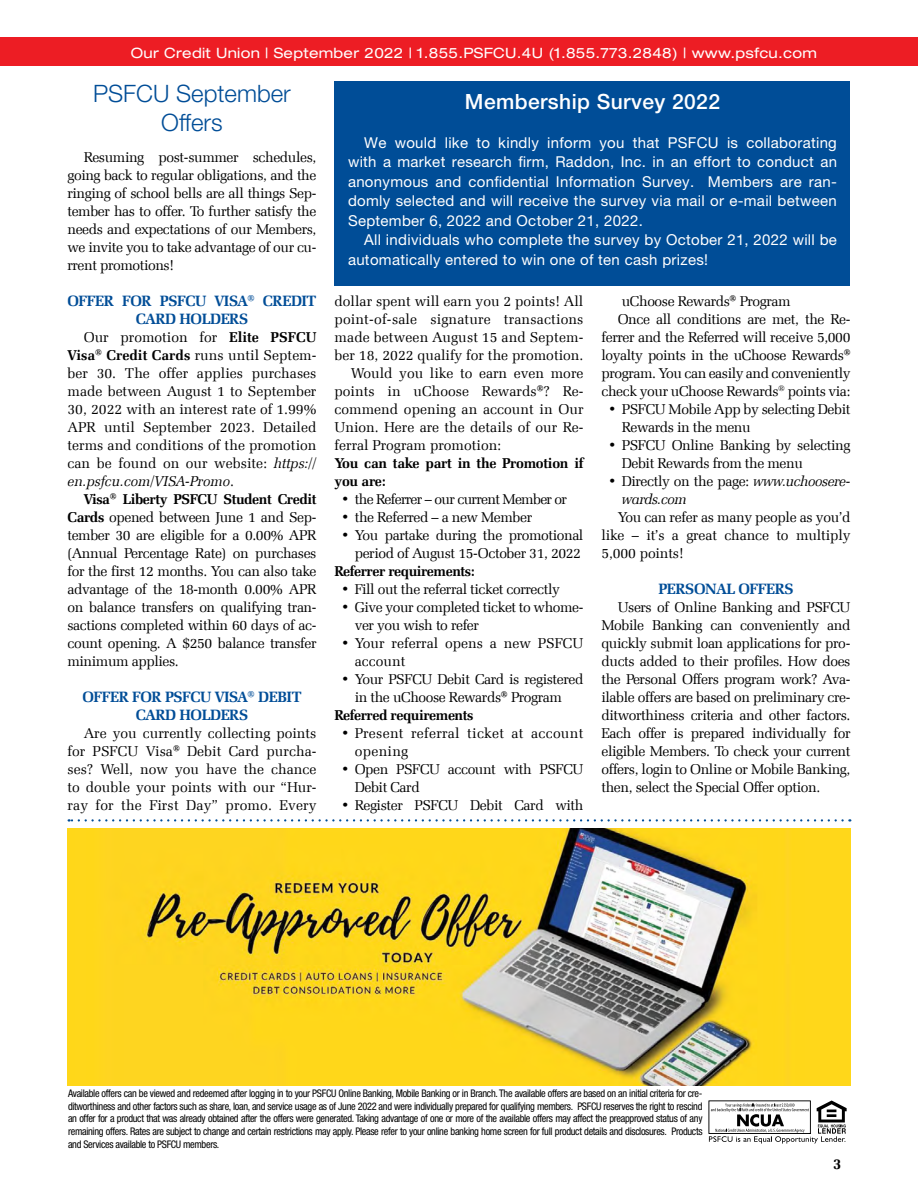
<style>
.page{position:relative;width:918px;height:1188px;background:#fff}
.page>*{position:absolute;margin:0;border:0;box-sizing:border-box;transform-origin:0 0}
.t1{font:300 24px/28.8px "Helvetica Neue LT Pro";color:#004d97;text-align:center}
.t2{font:500 21px "Helvetica Neue LT Pro";letter-spacing:.02em;color:#fff}
.t3{font:15px/19.5px "Helvetica Neue LT Pro";letter-spacing:.02em;color:#fff;text-align:justify}
.t4{font:15px/18px "Zapf Ellipt EU Bold";letter-spacing:-.03em;color:#004d97;text-align:center}
.t5{font:15px "Zapf Ellipt EU Bold";color:#000}
.t6{font:14.25px/18px "Zapf Ellipt EU Normal";letter-spacing:-.03em;color:#000;text-align:justify}
.t7{font:14.25px/18px "Zapf Ellipt EU Normal";color:#000}
.t8{font:14.25px/18px "Zapf Ellipt EU Bold";letter-spacing:-.03em;color:#000}
.t9{font:expanded 14.25px "Helvetica Neue LT Pro";letter-spacing:.02em;color:#fff}
.t10{font:14.25px "Zapf Ellipt EU Normal";letter-spacing:.01em;color:#000}
.t11{font:14.25px/18px "Zapf Ellipt EU Normal";letter-spacing:.02em;color:#000}
.t12{font:14.25px "Zapf Ellipt EU Normal";letter-spacing:-.05em;color:#000}
.t13{font:14.25px "Zapf Ellipt EU Italic";color:#000}
.t14{font:14.25px "Zapf Ellipt EU Italic";letter-spacing:-.03em;color:#000}
.t15{font:condensed 10.5px/12.6px "Helvetica Neue LT Pro";letter-spacing:-.03em;color:#000;text-align:justify}
.s1{font-family:"Zapf Ellipt EU Bold"}
.s2{font-family:"Zapf Ellipt EU Italic"}
.s3{font-family:"Zapf Ellipt EU Normal"}
</style>
<div class="page">
<div style="left:0;top:37px;width:918px;height:29px;background:#ed1d24"></div>
<img style="left:68px;top:828px;width:782px;height:257px">
<svg style="left:708px;top:1100px;width:139px;height:44px"></svg>
<div style="left:334px;top:81px;width:516px;height:205px;background:#004d97"></div>
<svg style="left:69px;top:819px;width:774px;height:3px"></svg>
<p class="t9" style="left:131px;top:44px;width:688px">Our Credit Union | September 2022 | 1.855.PSFCU.4U (1.855.773.2848) | www.psfcu.com</p>
<h1 class="t1" style="left:93px;top:79px;width:199px">PSFCU September<br>Offers</h1>
<p class="t6" style="left:67px;top:148px;width:251px;text-indent:16px">Resuming post-summer schedules, going back to regular obligations, and the ringing of school bells are all things Sep&shy;tember has to offer. To further satisfy the needs and expectations of our Members, we invite you to take advantage of our cu&shy;rrent promotions!</p>
<p class="t4" style="left:68px;top:292px;width:250px">OFFER FOR PSFCU VISA<sup>®</sup> CREDIT<br>CARD HOLDERS</p>
<p class="t6" style="left:67px;top:328px;width:251px;text-indent:16px">Our promotion for <span class="s1">Elite PSFCU Visa</span><sup>®</sup> <span class="s1">Credit Cards</span> runs until Septem&shy;ber 30. The offer applies purchases made between August 1 to September 30, 2022 with an interest rate of 1.99% APR until September 2023. Detailed terms and conditions of the promotion can be found on our website: <span class="s2">https://</span></p>
<p class="t13" style="left:68px;top:473px;width:168px">en.psfcu.com/VISA-Promo<span class="s3">.</span></p>
<p class="t8" style="left:84px;top:491px;width:234px">Visa<sup>®</sup> Liberty PSFCU Student Credit</p>
<p class="t6" style="left:68px;top:508px;width:251px"><span class="s1">Cards</span> opened between June 1 and Sep&shy;tember 30 are eligible for a 0.00% APR (Annual Percentage Rate) on purchases for the first 12 months. You can also take advantage of the 18-month 0.00% APR on balance transfers on qualifying tran&shy;sactions completed within 60 days of ac&shy;count opening. A $250 balance transfer minimum applies.</p>
<p class="t4" style="left:82px;top:688px;width:221px">OFFER FOR PSFCU VISA<sup>®</sup> DEBIT<br>CARD HOLDERS</p>
<p class="t6" style="left:67px;top:724px;width:251px;text-indent:16px">Are you currently collecting points for PSFCU Visa<sup>®</sup> Debit Card purcha&shy;ses? Well, now you have the chance to double your points with our “Hur&shy;ray for the First Day” promo. Every</p>
<h2 class="t2" style="left:465px;top:90px;width:257px">Membership Survey 2022</h2>
<p class="t3" style="left:348px;top:133px;width:491px;text-indent:16px">We would like to kindly inform you that PSFCU is collaborating with a market research firm, Raddon, Inc. in an effort to conduct an anonymous and confidential Information Survey. Members are ran&shy;domly selected and will receive the survey via mail or e-mail between September 6, 2022 and October 21, 2022.</p>
<p class="t3" style="left:348px;top:230px;width:491px;text-indent:16px">All individuals who complete the survey by October 21, 2022 will be automatically entered to win one of ten cash prizes!</p>
<p class="t7" style="left:335px;top:292px;width:250px">dollar spent will earn you 2 points! All</p>
<p class="t10" style="left:335px;top:311px;width:251px">point-of-sale signature transactions</p>
<p class="t10" style="left:335px;top:329px;width:250px">made between August 15 and Septem-</p>
<p class="t7" style="left:335px;top:346px;width:250px">ber 18, 2022 qualify for the promotion.</p>
<p class="t7" style="left:351px;top:364px;width:234px">Would you like to earn even more</p>
<p class="t7" style="left:335px;top:382px;width:250px">points in uChoose Rewards<sup>®</sup>? Re-</p>
<p class="t7" style="left:334px;top:400px;width:251px">commend opening an account in Our</p>
<p class="t7" style="left:334px;top:418px;width:250px">Union. Here are the details of our Re-</p>
<p class="t7" style="left:334px;top:436px;width:168px">ferral Program promotion:</p>
<p class="t8" style="left:334px;top:455px;width:250px">You can take part in the Promotion if you are:</p>
<p class="t12" style="left:341px;top:491px;width:227px">• the Referrer – our current Member or</p>
<p class="t6" style="left:341px;top:508px;width:192px">• the Referred – a new Member</p>
<p class="t6" style="left:341px;top:526px;width:244px;text-align:right">• You partake during the promotional period of August 15-October 31, 2022</p>
<p class="t8" style="left:334px;top:563px;width:142px">Referrer requirements:</p>
<p class="t6" style="left:341px;top:580px;width:220px">• Fill out the referral ticket correctly</p>
<p class="t6" style="left:355px;top:598px;width:230px;text-indent:-13px">• Give your completed ticket to whome&shy;ver you wish to refer</p>
<p class="t7" style="left:355px;top:634px;width:230px;text-indent:-13px">• Your referral opens a new PSFCU account</p>
<p class="t6" style="left:341px;top:670px;width:244px;text-align:center">• Your PSFCU Debit Card is registered in the uChoose Rewards<sup>®</sup> Program</p>
<p class="t8" style="left:335px;top:707px;width:140px">Referred requirements</p>
<p class="t11" style="left:355px;top:724px;width:230px;text-indent:-13px">• Present referral ticket at account opening</p>
<p class="t6" style="left:355px;top:760px;width:230px;text-indent:-13px">• Open PSFCU account with PSFCU<br>Debit Card</p>
<p class="t6" style="left:341px;top:796px;width:244px">• Register PSFCU Debit Card with</p>
<p class="t6" style="left:622px;top:292px;width:170px">uChoose Rewards<sup>®</sup> Program</p>
<p class="t6" style="left:618px;top:310px;width:234px">Once all conditions are met, the Re-</p>
<p class="t6" style="left:602px;top:328px;width:251px">ferrer and the Referred will receive 5,000</p>
<p class="t6" style="left:602px;top:346px;width:250px">loyalty points in the uChoose Rewards<sup>®</sup></p>
<p class="t6" style="left:601px;top:364px;width:251px">program. You can easily and conveniently</p>
<p class="t6" style="left:601px;top:382px;width:250px">check your uChoose Rewards<sup>®</sup> points via:</p>
<p class="t6" style="left:622px;top:400px;width:230px;text-indent:-13px">• PSFCU Mobile App by selecting Debit<br>Rewards in the menu</p>
<p class="t6" style="left:622px;top:436px;width:230px;text-indent:-13px">• PSFCU Online Banking by selecting<br>Debit Rewards from the menu</p>
<p class="t6" style="left:608px;top:472px;width:244px">• Directly on the page: <span class="s2">www.uchoosere-</span></p>
<p class="t14" style="left:622px;top:491px;width:66px">wards.com</p>
<p class="t6" style="left:601px;top:508px;width:251px;text-indent:16px">You can refer as many people as you’d like – it’s a great chance to multiply 5,000 points!</p>
<p class="t4" style="left:658px;top:580px;width:137px">PERSONAL OFFERS</p>
<p class="t6" style="left:601px;top:598px;width:251px;text-indent:16px">Users of Online Banking and PSFCU Mobile Banking can conveniently and quickly submit loan applications for pro&shy;ducts added to their profiles. How does the Personal Offers program work? Ava&shy;ilable offers are based on preliminary cre&shy;ditworthiness criteria and other factors.<br>Each offer is prepared individually for eligible Members. To check your current offers, login to Online or Mobile Banking, then, select the Special Offer option.</p>
<p class="t15" style="left:68px;top:1087px;width:636px">Available offers can be viewed and redeemed after logging in to your PSFCU Online Banking, Mobile Banking or in Branch. The available offers are based on an initial criteria for cre&shy;ditworthiness and other factors such as share, loan, and service usage as of June 2022 and were individually prepared for qualifying members. PSFCU reserves the right to rescind an offer for a product that was already obtained after the offers were generated. Taking advantage of one or more of the available offers may affect the preapproved status of any remaining offers. Rates are subject to change and certain restrictions may apply. Please refer to your online banking home screen for full product details and disclosures. Products and Services available to PSFCU members.</p>
<p class="t5" style="left:833px;top:1155px;width:10px">3</p>
</div>
